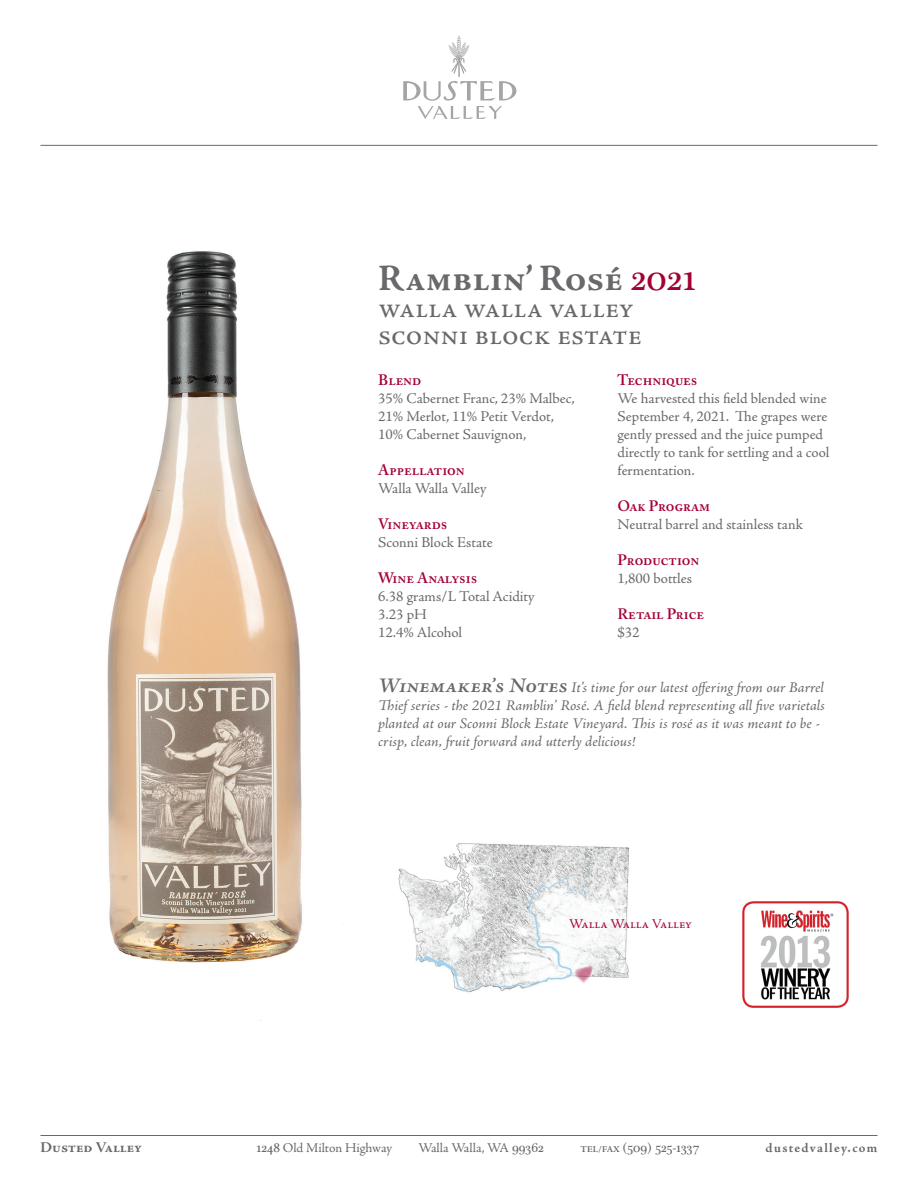
<style>
.page{position:relative;width:918px;height:1188px;background:#fff}
.page>*{position:absolute;margin:0;border:0;box-sizing:border-box;transform-origin:0 0}
.t1{font:700 37.5px "Adobe Jenson Pro";color:#69696c}
.t2{font:30px/27px "Adobe Jenson Pro";color:#69696c}
.t3{font:15px/18px "Adobe Jenson Pro";letter-spacing:-.005em;color:#69696c}
.t4{font:italic 15px/18px "Adobe Jenson Pro";letter-spacing:-.005em;color:#69696c}
.t5{font:600 15px "Adobe Caslon Pro";color:#a40133}
.t6{font:700 15px "Adobe Jenson Pro";color:#69696c}
.t7{font:13.5px "Adobe Jenson Pro";letter-spacing:-.015em;color:#69696c}
.t8{font:13.5px "Plantagenet Cherokee";color:#69696c}
.t9{font:700 13.5px "Adobe Jenson Pro";color:#69696c}
.t10{font:13.5px "Adobe Jenson Pro";color:#a40133}
.s1{font-family:"Plantagenet Cherokee";font-weight:400;color:#a40133}
.s2{font-weight:600;font-size:21px}
.s3{font-family:"Plantagenet Cherokee"}
.s4{font-family:"Adobe Jenson Pro";font-weight:700;font-size:9px}
</style>
<div class="page">
<svg style="left:403px;top:35px;width:113px;height:84px"></svg>
<hr style="left:40px;top:145px;width:838px;height:1px;background:#69696c">
<hr style="left:40px;top:1135px;width:838px;height:1px;background:#69696c">
<img style="left:743px;top:902px;width:106px;height:106px">
<img style="left:107px;top:251px;width:195px;height:712px">
<img style="left:398px;top:843px;width:232px;height:150px">
<h1 class="t1" style="left:378px;top:257px;width:320px">Ramblin’ RosÉ <span class="s1">2021</span></h1>
<h2 class="t2" style="left:378px;top:295px;width:265px">walla walla valley sconni block estate</h2>
<p class="t5" style="left:378px;top:371px;width:45px">Blend</p>
<p class="t3" style="left:378px;top:389px;width:198px">35% Cabernet Franc, 23% Malbec,<br>21% Merlot, 11% Petit Verdot,<br>10% Cabernet Sauvignon,</p>
<p class="t5" style="left:378px;top:461px;width:88px">Appellation</p>
<p class="t3" style="left:378px;top:479px;width:110px">Walla Walla Valley</p>
<p class="t5" style="left:378px;top:515px;width:71px">Vineyards</p>
<p class="t3" style="left:378px;top:533px;width:116px">Sconni Block Estate</p>
<p class="t5" style="left:378px;top:569px;width:101px">Wine Analysis</p>
<p class="t3" style="left:378px;top:587px;width:158px">6.38 grams/L Total Acidity<br>3.23 pH<br>12.4% Alcohol</p>
<p class="t5" style="left:618px;top:371px;width:81px">Techniques</p>
<p class="t3" style="left:618px;top:389px;width:213px">We harvested this field blended wine<br>September 4, 2021. The grapes were gently pressed and the juice pumped directly to tank for settling and a cool fermentation.</p>
<p class="t5" style="left:618px;top:497px;width:94px">Oak Program</p>
<p class="t3" style="left:618px;top:515px;width:187px">Neutral barrel and stainless tank</p>
<p class="t5" style="left:618px;top:551px;width:83px">Production</p>
<p class="t3" style="left:618px;top:569px;width:76px">1,800 bottles</p>
<p class="t5" style="left:618px;top:605px;width:88px">Retail Price</p>
<p class="t3" style="left:618px;top:623px;width:24px">$32</p>
<p class="t4" style="left:378px;top:679px;width:448px"><span class="s2">Winemaker’s Notes</span> It’s time for our latest offering from our Barrel Thief series - the 2021 Ramblin’ Rosé. A field blend representing all five varietals planted at our Sconni Block Estate Vineyard. This is rosé as it was meant to be - crisp, clean, fruit forward and utterly delicious!</p>
<p class="t10" style="left:569px;top:916px;width:124px">Walla Walla Valley</p>
<p class="t6" style="left:40px;top:1138px;width:103px">Dusted Valley</p>
<p class="t7" style="left:257px;top:1140px;width:137px"><span class="s3">1248</span> Old Milton Highway</p>
<p class="t7" style="left:419px;top:1140px;width:127px">Walla Walla, WA <span class="s3">99362</span></p>
<p class="t8" style="left:580px;top:1139px;width:120px"><span class="s4">TEL/FAX</span> (509) 525-1337</p>
<p class="t9" style="left:766px;top:1140px;width:113px">dustedvalley.com</p>
</div>
